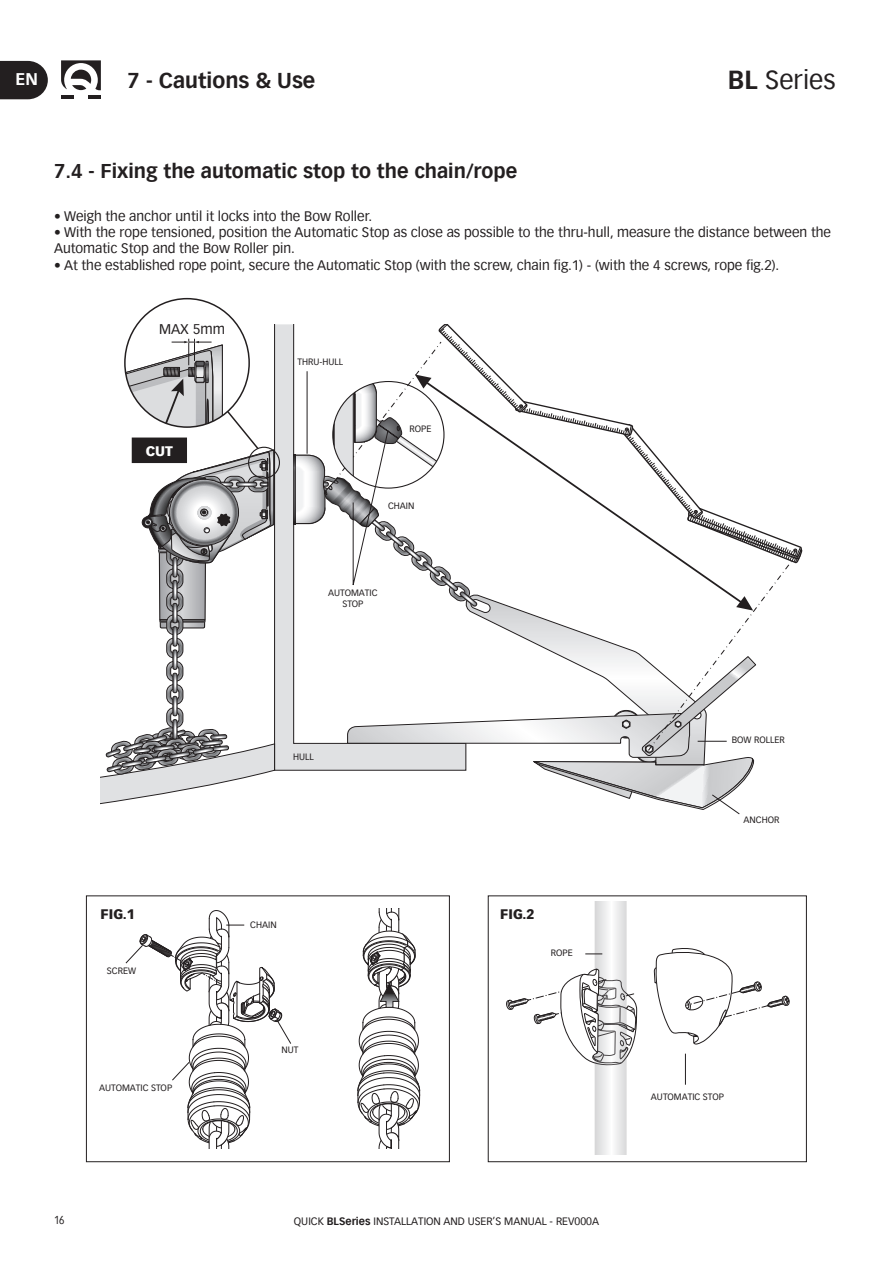
<style>
.page{position:relative;width:893px;height:1263px;background:#fff}
.page>*{position:absolute;margin:0;border:0;box-sizing:border-box;transform-origin:0 0}
.t1{font:25.5px "Vectora Com";color:#231f20}
.capitolo_no_numero{font:700 21px "Vectora Com";color:#231f20}
.t2{font:700 19.5px "Vectora Com";color:#231f20}
.t3{font:700 16.5px "Vectora Com";color:#fff}
.t4{font:13.8px "Vectora LH";color:#231f20}
.Testo{font:13.5px/16.2px "Vectora Com";color:#231f20}
.TESTO_BLACK{font:900 13.5px "Vectora Com";color:#231f20}
.TESTO_BLACK-2{font:900 13.5px "Vectora Com";color:#fff}
.t5{font:11.25px "Vectora Com";color:#231f20;scale:.85 1}
.t6{font:10.5px "Vectora Com";color:#231f20}
.annotazioni_imm{font:9px/10.8px "Vectora Com";color:#231f20;text-align:center}
.s1{font-weight:700}
</style>
<div class="page">
<svg style="left:0;top:61px;width:48px;height:38px;background:#363334"></svg>
<svg style="left:61px;top:60px;width:40px;height:30px"></svg>
<hr style="left:61px;top:95px;width:13px;height:4px;background:#231f20">
<hr style="left:88px;top:95px;width:13px;height:4px;background:#231f20">
<svg style="left:274px;top:324px;width:20px;height:447px;background:#d7d8da"></svg>
<div style="left:293px;top:454px;width:3px;height:70px;border:1px solid #231f20"></div>
<svg style="left:294px;top:324px;width:509px;height:490px"></svg>
<svg style="left:101px;top:339px;width:174px;height:465px"></svg>
<div style="left:248px;top:447px;width:32px;height:32px;border:1px solid #231f20;border-radius:50%"></div>
<svg style="left:654px;top:948px;width:136px;height:108px"></svg>
<svg style="left:506px;top:902px;width:131px;height:252px"></svg>
<hr style="left:685px;top:1054px;width:1px;height:31px;background:#231f20">
<svg style="left:357px;top:908px;width:63px;height:240px"></svg>
<svg style="left:125px;top:910px;width:166px;height:238px"></svg>
<div style="left:86px;top:895px;width:364px;height:267px;border:1px solid #231f20"></div>
<div style="left:488px;top:895px;width:319px;height:267px;border:1px solid #231f20"></div>
<p class="t3" style="left:16px;top:69px;width:24px">EN</p>
<h1 class="t1" style="left:728px;top:64px;width:109px"><span class="s1">BL</span> Series</h1>
<p class="capitolo_no_numero" style="left:128px;top:67px;width:189px">7 - Cautions &amp; Use</p>
<p class="t2" style="left:54px;top:159px;width:465px">7.4 - Fixing the automatic stop to the chain/rope</p>
<p class="Testo" style="left:54px;top:208px;width:320px">• Weigh the anchor until it locks into the Bow Roller.</p>
<p class="Testo" style="left:54px;top:224px;width:779px">• With the rope tensioned, position the Automatic Stop as close as possible to the thru-hull, measure the distance between the<br>Automatic Stop and the Bow Roller pin.</p>
<p class="Testo" style="left:54px;top:257px;width:727px">• At the established rope point, secure the Automatic Stop (with the screw, chain fig.1) - (with the 4 screws, rope fig.2).</p>
<p class="t4" style="left:159px;top:321px;width:68px">MAX 5mm</p>
<p class="TESTO_BLACK-2" style="left:146px;top:442px;width:29px">CUT</p>
<p class="annotazioni_imm" style="left:298px;top:356px;width:47px">THRU-HULL</p>
<p class="annotazioni_imm" style="left:409px;top:423px;width:24px">ROPE</p>
<p class="annotazioni_imm" style="left:388px;top:500px;width:28px">CHAIN</p>
<p class="annotazioni_imm" style="left:328px;top:587px;width:51px">AUTOMATIC<br>STOP</p>
<p class="annotazioni_imm" style="left:293px;top:752px;width:22px">HULL</p>
<p class="TESTO_BLACK" style="left:101px;top:905px;width:36px">FIG.1</p>
<p class="annotazioni_imm" style="left:107px;top:965px;width:31px">SCREW</p>
<p class="annotazioni_imm" style="left:99px;top:1082px;width:75px">AUTOMATIC STOP</p>
<p class="annotazioni_imm" style="left:250px;top:920px;width:28px">CHAIN</p>
<p class="annotazioni_imm" style="left:281px;top:1045px;width:19px">NUT</p>
<p class="TESTO_BLACK" style="left:500px;top:905px;width:36px">FIG.2</p>
<p class="annotazioni_imm" style="left:551px;top:947px;width:24px">ROPE</p>
<p class="t5" style="left:54px;top:1213px;width:14px">16</p>
<p class="t6" style="left:294px;top:1215px;width:307px">QUICK <span class="s1">BLSeries</span> INSTALLATION AND USER’S MANUAL - REV000A</p>
<p class="annotazioni_imm" style="left:732px;top:735px;width:55px">BOW ROLLER</p>
<p class="annotazioni_imm" style="left:743px;top:814px;width:37px">ANCHOR</p>
<p class="annotazioni_imm" style="left:651px;top:1091px;width:75px">AUTOMATIC STOP</p>
</div>
